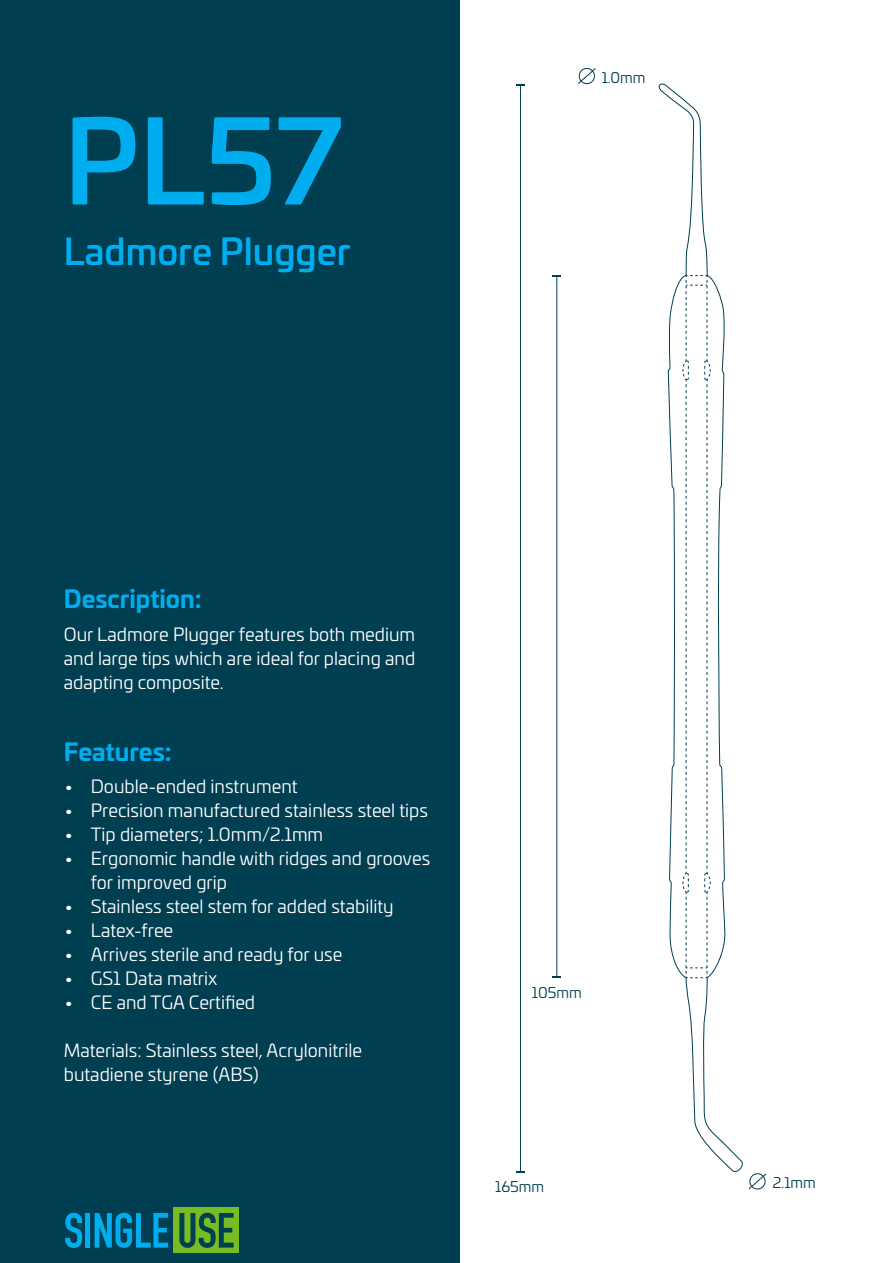
<style>
.page{position:relative;width:893px;height:1263px;background:#fff}
.page>*{position:absolute;margin:0;border:0;box-sizing:border-box;transform-origin:0 0}
.t1{font:500 114px "Univia Pro";color:#00aeef}
.t2{font:500 36px "Univia Pro";color:#00aeef}
.t3{font:700 24px "Univia Pro";color:#00aeef}
.t4{font:18px/24px "Univia Pro";color:#fff}
.t5{font:14.55px "Univia Pro";color:#003e52}
</style>
<div class="page">
<div style="left:0;top:0;width:459px;height:1263px;background:#003e52"></div>
<div style="left:174px;top:1207px;width:65px;height:46px;background:#76bc22"></div>
<svg style="left:65px;top:1213px;width:17px;height:35px"></svg>
<div style="left:85px;top:1213px;width:5px;height:34px;background:#00aeef"></div>
<svg style="left:95px;top:1213px;width:73px;height:35px"></svg>
<svg style="left:179px;top:1213px;width:55px;height:35px"></svg>
<svg style="left:658px;top:83px;width:85px;height:1090px"></svg>
<svg style="left:682px;top:275px;width:29px;height:703px"></svg>
<hr style="left:520px;top:85px;width:1px;height:1087px;background:#003e52">
<svg style="left:516px;top:1171px;width:9px;height:2px"></svg>
<hr style="left:556px;top:276px;width:1px;height:701px;background:#003e52">
<svg style="left:552px;top:976px;width:9px;height:2px"></svg>
<svg style="left:578px;top:68px;width:18px;height:17px"></svg>
<svg style="left:748px;top:1173px;width:19px;height:17px"></svg>
<h1 class="t1" style="left:64px;top:74px;width:281px">PL57</h1>
<h2 class="t2" style="left:64px;top:223px;width:288px">Ladmore Plugger</h2>
<p class="t5" style="left:602px;top:67px;width:45px">1.0mm</p>
<h3 class="t3" style="left:64px;top:580px;width:139px">Description:</h3>
<p class="t4" style="left:64px;top:621px;width:353px;text-align:justify">Our Ladmore Plugger features both medium and large tips which are ideal for placing and adapting composite.</p>
<h3 class="t3" style="left:64px;top:732px;width:109px">Features:</h3>
<p class="t4" style="left:64px;top:774px;width:235px">• Double-ended instrument</p>
<p class="t4" style="left:64px;top:798px;width:366px">• Precision manufactured stainless steel tips</p>
<p class="t4" style="left:64px;top:822px;width:261px">• Tip diameters; 1.0mm/2.1mm</p>
<p class="t4" style="left:91px;top:846px;width:341px;text-indent:-27px">• Ergonomic handle with ridges and grooves for improved grip</p>
<p class="t4" style="left:64px;top:894px;width:331px">• Stainless steel stem for added stability</p>
<p class="t4" style="left:64px;top:918px;width:111px">• Latex-free</p>
<p class="t4" style="left:64px;top:942px;width:280px">• Arrives sterile and ready for use</p>
<p class="t4" style="left:64px;top:966px;width:155px">• GS1 Data matrix</p>
<p class="t4" style="left:64px;top:990px;width:193px">• CE and TGA Certified</p>
<p class="t4" style="left:64px;top:1038px;width:300px">Materials: Stainless steel, Acrylonitrile butadiene styrene (ABS)</p>
<p class="t5" style="left:532px;top:982px;width:51px">105mm</p>
<p class="t5" style="left:495px;top:1176px;width:50px">165mm</p>
<p class="t5" style="left:773px;top:1172px;width:45px">2.1mm</p>
</div>
